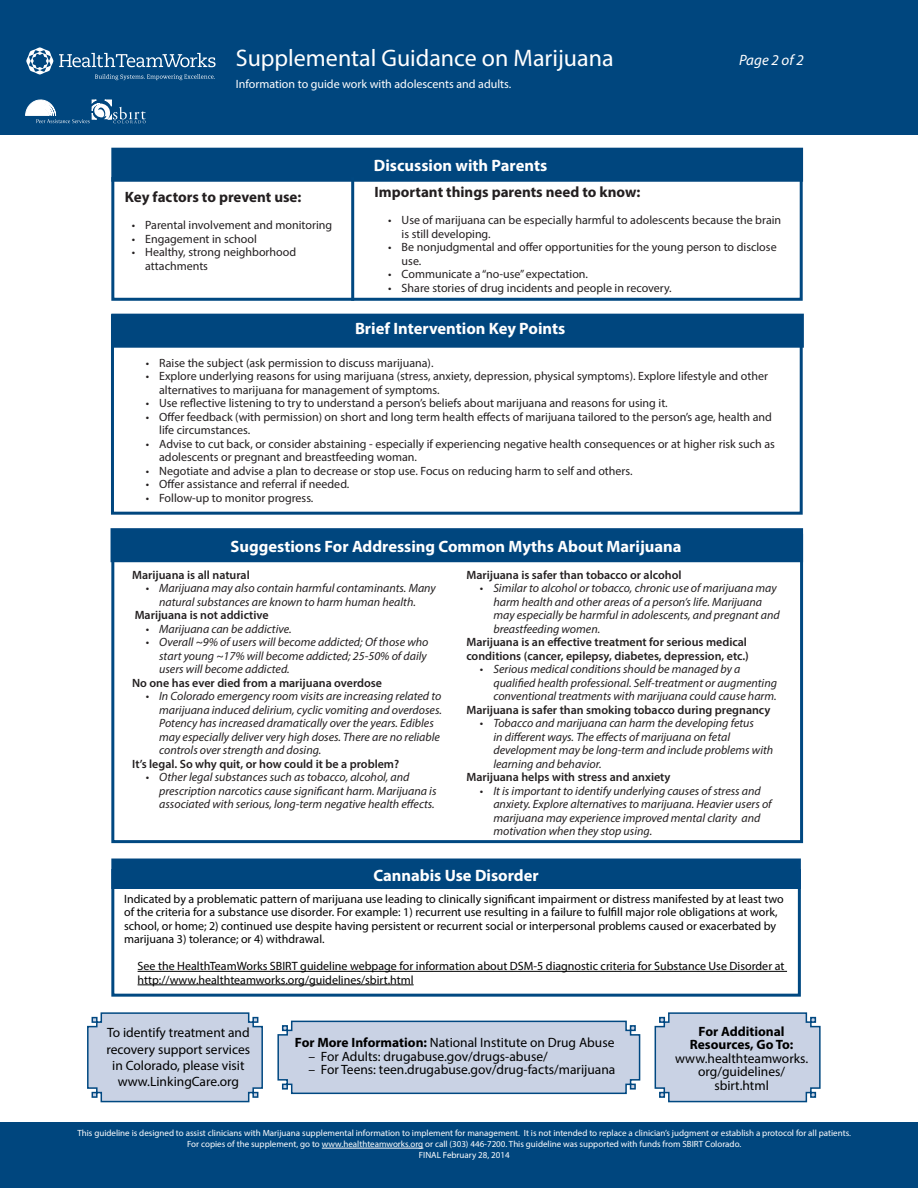
<style>
.page{position:relative;width:918px;height:1188px;background:#fff}
.page>*{position:absolute;margin:0;border:0;box-sizing:border-box;transform-origin:0 0}
.t1{font:24px "Myriad Pro";color:#fff}
.t2{font:700 16.5px "Myriad Pro";color:#fff}
.t3{font:700 15px "Myriad Pro";color:#231f20}
.t4{font:italic 15px "Myriad Pro";color:#fff}
.t5{font:13.5px/16.2px "Myriad Pro";color:#000;text-align:center}
.t6{font:700 13.5px/13.5px "Myriad Pro";color:#000;text-align:center}
.t7{font:italic 12px/13.5px "Myriad Pro";color:#231f20}
.t8{font:12px/13.5px "Myriad Pro";color:#231f20}
.t9{font:12px/13.5px "Myriad Pro";color:#000}
.t10{font:600 12px/13.5px "Myriad Pro";color:#231f20}
.t11{font:12px "Myriad Pro";color:#fff}
.t12{font:9px/10.8px "Myriad Pro";color:#fff;text-align:center}
.s1{font-weight:700}
</style>
<div class="page">
<div style="left:0;top:1123px;width:918px;height:65px;background:#00467e"></div>
<hr style="left:322px;top:1148px;width:101px;height:1px;background:#fff">
<svg style="left:87px;top:1012px;width:176px;height:91px;background:#c1cce0"></svg>
<div style="left:111px;top:314px;width:692px;height:201px;background:#fff;border:3px solid #00467e"></div>
<div style="left:111px;top:534px;width:692px;height:309px;border:3px solid #004881"></div>
<div style="left:0;top:0;width:918px;height:134px;background:#00467e"></div>
<svg style="left:26px;top:47px;width:27px;height:28px"></svg>
<svg style="left:59px;top:53px;width:157px;height:14px"></svg>
<svg style="left:95px;top:74px;width:120px;height:6px"></svg>
<svg style="left:25px;top:99px;width:121px;height:24px"></svg>
<div style="left:111px;top:869px;width:690px;height:128px;border:3px solid #004881"></div>
<div style="left:111px;top:859px;width:690px;height:30px;background:#00467e"></div>
<hr style="left:138px;top:971px;width:649px;height:1px;background:#000">
<hr style="left:138px;top:985px;width:276px;height:1px;background:#000">
<svg style="left:654px;top:1012px;width:167px;height:91px;background:#c0ccdf"></svg>
<div style="left:111px;top:177px;width:692px;height:124px;border:3px solid #004881"></div>
<div style="left:113px;top:149px;width:689px;height:31px;background:#00467e"></div>
<div style="left:111px;top:148px;width:692px;height:34px;border:3px solid #00467e"></div>
<hr style="left:351px;top:177px;width:3px;height:124px;background:#004881">
<svg style="left:277px;top:1020px;width:364px;height:75px;background:#c0ccdf"></svg>
<div style="left:111px;top:528px;width:692px;height:34px;background:#00467e;border:3px solid #00467f"></div>
<div style="left:111px;top:314px;width:693px;height:34px;background:#00467e;border:3px solid #00467f"></div>
<p class="t1" style="left:236px;top:43px;width:379px">Supplemental Guidance on Marijuana</p>
<p class="t11" style="left:236px;top:76px;width:277px">Information to guide work with adolescents and adults.</p>
<p class="t4" style="left:739px;top:51px;width:66px">Page 2 of 2</p>
<p class="t3" style="left:125px;top:187px;width:178px">Key factors to prevent use:</p>
<p class="t8" style="left:132px;top:218px;width:202px">• Parental involvement and monitoring</p>
<p class="t8" style="left:132px;top:232px;width:127px">• Engagement in school</p>
<p class="t8" style="left:145px;top:245px;width:153px;text-indent:-14px">• Healthy, strong neighborhood attachments</p>
<p class="t2" style="left:374px;top:155px;width:175px">Discussion with Parents</p>
<p class="t3" style="left:375px;top:183px;width:267px">Important things parents need to know:</p>
<p class="t8" style="left:402px;top:213px;width:381px;text-indent:-14px">• Use of marijuana can be especially harmful to adolescents because the brain is still developing.</p>
<p class="t8" style="left:402px;top:240px;width:377px;text-indent:-14px">• Be nonjudgmental and offer opportunities for the young person to disclose use.</p>
<p class="t8" style="left:388px;top:267px;width:201px">• Communicate a “no-use” expectation.</p>
<p class="t8" style="left:388px;top:281px;width:285px">• Share stories of drug incidents and people in recovery.</p>
<p class="t2" style="left:355px;top:318px;width:212px">Brief Intervention Key Points</p>
<p class="t8" style="left:146px;top:356px;width:289px">• Raise the subject (ask permission to discuss marijuana).</p>
<p class="t8" style="left:159px;top:369px;width:610px;text-indent:-14px">• Explore underlying reasons for using marijuana (stress, anxiety, depression, physical symptoms). Explore lifestyle and other alternatives to marijuana for management of symptoms.</p>
<p class="t8" style="left:146px;top:396px;width:524px">• Use reflective listening to try to understand a person’s beliefs about marijuana and reasons for using it.</p>
<p class="t8" style="left:159px;top:410px;width:614px;text-indent:-14px">• Offer feedback (with permission) on short and long term health effects of marijuana tailored to the person’s age, health and life circumstances.</p>
<p class="t8" style="left:159px;top:437px;width:617px;text-indent:-14px">• Advise to cut back, or consider abstaining - especially if experiencing negative health consequences or at higher risk such as adolescents or pregnant and breastfeeding woman.</p>
<p class="t8" style="left:146px;top:464px;width:488px">• Negotiate and advise a plan to decrease or stop use. Focus on reducing harm to self and others.</p>
<p class="t8" style="left:146px;top:477px;width:205px">• Offer assistance and referral if needed.</p>
<p class="t8" style="left:146px;top:491px;width:169px">• Follow-up to monitor progress.</p>
<p class="t2" style="left:231px;top:536px;width:452px">Suggestions For Addressing Common Myths About Marijuana</p>
<p class="t10" style="left:132px;top:568px;width:119px">Marijuana is all natural</p>
<p class="t7" style="left:146px;top:581px;width:292px;text-align:center">• Marijuana may also contain harmful contaminants. Many natural substances are known to harm human health.</p>
<p class="t10" style="left:135px;top:608px;width:136px">Marijuana is not addictive</p>
<p class="t7" style="left:146px;top:622px;width:147px">• Marijuana can be addictive.</p>
<p class="t7" style="left:159px;top:635px;width:271px;text-indent:-14px">• Overall ~9% of users will become addicted; Of those who start young ~17% will become addicted; 25-50% of daily users will become addicted.</p>
<p class="t10" style="left:132px;top:676px;width:251px">No one has ever died from a marijuana overdose</p>
<p class="t7" style="left:159px;top:689px;width:284px;text-indent:-14px">• In Colorado emergency room visits are increasing related to marijuana induced delirium, cyclic vomiting and overdoses.<br>Potency has increased dramatically over the years. Edibles may especially deliver very high doses. There are no reliable controls over strength and dosing.</p>
<p class="t10" style="left:132px;top:757px;width:269px">It’s legal. So why quit, or how could it be a problem?</p>
<p class="t7" style="left:159px;top:770px;width:279px;text-indent:-14px">• Other legal substances such as tobacco, alcohol, and prescription narcotics cause significant harm. Marijuana is associated with serious, long-term negative health effects.</p>
<p class="t10" style="left:466px;top:568px;width:217px">Marijuana is safer than tobacco or alcohol</p>
<p class="t7" style="left:493px;top:581px;width:288px;text-indent:-14px">• Similar to alcohol or tobacco, chronic use of marijuana may harm health and other areas of a person’s life. Marijuana may especially be harmful in adolescents, and pregnant and breastfeeding women.</p>
<p class="t10" style="left:466px;top:635px;width:284px">Marijuana is an effective treatment for serious medical conditions (cancer, epilepsy, diabetes, depression, etc.)</p>
<p class="t7" style="left:493px;top:662px;width:285px;text-indent:-14px">• Serious medical conditions should be managed by a qualified health professional. Self-treatment or augmenting conventional treatments with marijuana could cause harm.</p>
<p class="t10" style="left:466px;top:703px;width:306px">Marijuana is safer than smoking tobacco during pregnancy</p>
<p class="t7" style="left:493px;top:716px;width:281px;text-indent:-14px">• Tobacco and marijuana can harm the developing fetus<br>in different ways. The effects of marijuana on fetal development may be long-term and include problems with learning and behavior.</p>
<p class="t10" style="left:466px;top:770px;width:206px">Marijuana helps with stress and anxiety</p>
<p class="t7" style="left:493px;top:784px;width:280px;text-indent:-14px">• It is important to identify underlying causes of stress and anxiety. Explore alternatives to marijuana. Heavier users of marijuana may experience improved mental clarity and motivation when they stop using.</p>
<p class="t2" style="left:373px;top:865px;width:167px">Cannabis Use Disorder</p>
<p class="t9" style="left:124px;top:892px;width:661px">Indicated by a problematic pattern of marijuana use leading to clinically significant impairment or distress manifested by at least two of the criteria for a substance use disorder. For example: 1) recurrent use resulting in a failure to fulfill major role obligations at work, school, or home; 2) continued use despite having persistent or recurrent social or interpersonal problems caused or exacerbated by marijuana 3) tolerance; or 4) withdrawal.</p>
<p class="t9" style="left:138px;top:959px;width:648px">See the HealthTeamWorks SBIRT guideline webpage for information about DSM-5 diagnostic criteria for Substance Use Disorder at http://www.healthteamworks.org/guidelines/sbirt.html</p>
<p class="t5" style="left:107px;top:1025px;width:145px">To identify treatment and recovery support services in Colorado, please visit</p>
<p class="t5" style="left:118px;top:1073px;width:123px">www.LinkingCare.org</p>
<p class="t5" style="left:295px;top:1034px;width:321px"><span class="s1">For More Information:</span> National Institute on Drug Abuse</p>
<p class="t5" style="left:308px;top:1048px;width:241px">– For Adults: drugabuse.gov/drugs-abuse/</p>
<p class="t5" style="left:308px;top:1061px;width:308px">– For Teens: teen.drugabuse.gov/drug-facts/marijuana</p>
<p class="t6" style="left:690px;top:1024px;width:105px">For Additional<br>Resources, Go To:</p>
<p class="t5" style="left:675px;top:1051px;width:135px;line-height:13.5px">www.healthteamworks. org/guidelines/</p>
<p class="t5" style="left:714px;top:1077px;width:56px">sbirt.html</p>
<p class="t12" style="left:77px;top:1128px;width:775px">This guideline is designed to assist clinicians with Marijuana supplemental information to implement for management. It is not intended to replace a clinician’s judgment or establish a protocol for all patients.<br>For copies of the supplement, go to www.healthteamworks.org or call (303) 446-7200. This guideline was supported with funds from SBIRT Colorado.</p>
<p class="t12" style="left:419px;top:1149px;width:92px">FINAL February 28, 2014</p>
</div>
